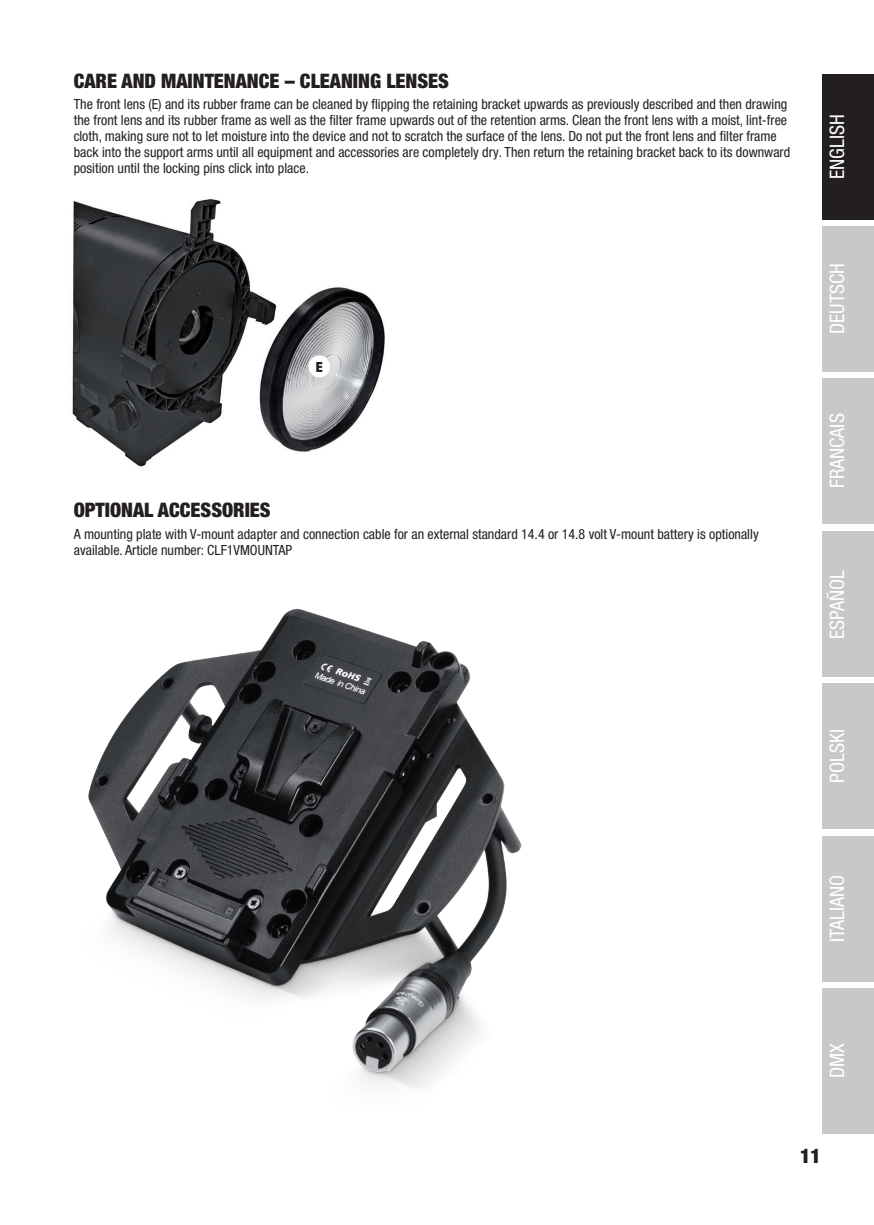
<style>
.page{position:relative;width:874px;height:1225px;background:#fff}
.page>*{position:absolute;margin:0;border:0;box-sizing:border-box;transform-origin:0 0}
.t1{font:900 condensed 20px "Helvetica Neue LT Pro";color:#231f20}
.t2{font:condensed 20px "Helvetica Neue LT Std";color:#fff}
.t3{font:900 condensed 20px "Helvetica Neue LT Std";color:#231f20}
.t4{font:condensed 14px/16px "Helvetica Neue LT Pro";color:#231f20}
.t5{font:900 condensed 14px "Helvetica Neue LT Pro";color:#231f20}
</style>
<div class="page">
<div style="left:821px;top:988px;width:52px;height:146px;background:#c7c8ca"></div>
<div style="left:821px;top:74px;width:52px;height:145px;background:#231f20"></div>
<div style="left:821px;top:226px;width:52px;height:145px;background:#c7c8ca"></div>
<div style="left:821px;top:378px;width:52px;height:146px;background:#c7c8ca"></div>
<div style="left:821px;top:531px;width:52px;height:146px;background:#c7c8ca"></div>
<div style="left:821px;top:683px;width:52px;height:146px;background:#c7c8ca"></div>
<div style="left:821px;top:836px;width:52px;height:145px;background:#c7c8ca"></div>
<img style="left:72px;top:199px;width:313px;height:268px">
<div style="left:308px;top:355px;width:22px;height:23px;background:#fff;border-radius:50%"></div>
<div style="left:308px;top:355px;width:23px;height:23px;border:1px solid #d1d2d4;border-radius:50%"></div>
<img style="left:88px;top:608px;width:434px;height:480px">
<h1 class="t1" style="left:74px;top:69px;width:376px">CARE AND MAINTENANCE – CLEANING LENSES</h1>
<p class="t4" style="left:74px;top:96px;width:717px">The front lens (E) and its rubber frame can be cleaned by flipping the retaining bracket upwards as previously described and then drawing the front lens and its rubber frame as well as the filter frame upwards out of the retention arms. Clean the front lens with a moist, lint-free cloth, making sure not to let moisture into the device and not to scratch the surface of the lens. Do not put the front lens and filter frame back into the support arms until all equipment and accessories are completely dry. Then return the retaining bracket back to its downward position until the locking pins click into place.</p>
<p class="t5" style="left:316px;top:358px;width:8px">E</p>
<h1 class="t1" style="left:74px;top:498px;width:198px">OPTIONAL ACCESSORIES</h1>
<p class="t4" style="left:74px;top:525px;width:686px">A mounting plate with V-mount adapter and connection cable for an external standard 14.4 or 14.8 volt V-mount battery is optionally available. Article number: CLF1VMOUNTAP</p>
<h1 class="t2" style="left:824px;top:179px;width:66px;rotate:-90deg">ENGLISH</h1>
<h1 class="t2" style="left:824px;top:334px;width:73px;rotate:-90deg">DEUTSCH</h1>
<h1 class="t2" style="left:824px;top:488px;width:76px;rotate:-90deg">FRANCAIS</h1>
<h1 class="t2" style="left:825px;top:639px;width:71px;rotate:-90deg">ESPAÑOL</h1>
<h1 class="t2" style="left:825px;top:783px;width:55px;rotate:-90deg">POLSKI</h1>
<h1 class="t2" style="left:825px;top:942px;width:69px;rotate:-90deg">ITALIANO</h1>
<h1 class="t2" style="left:825px;top:1078px;width:36px;rotate:-90deg">DMX</h1>
<h1 class="t3" style="left:799px;top:1143px;width:22px">11</h1>
</div>
